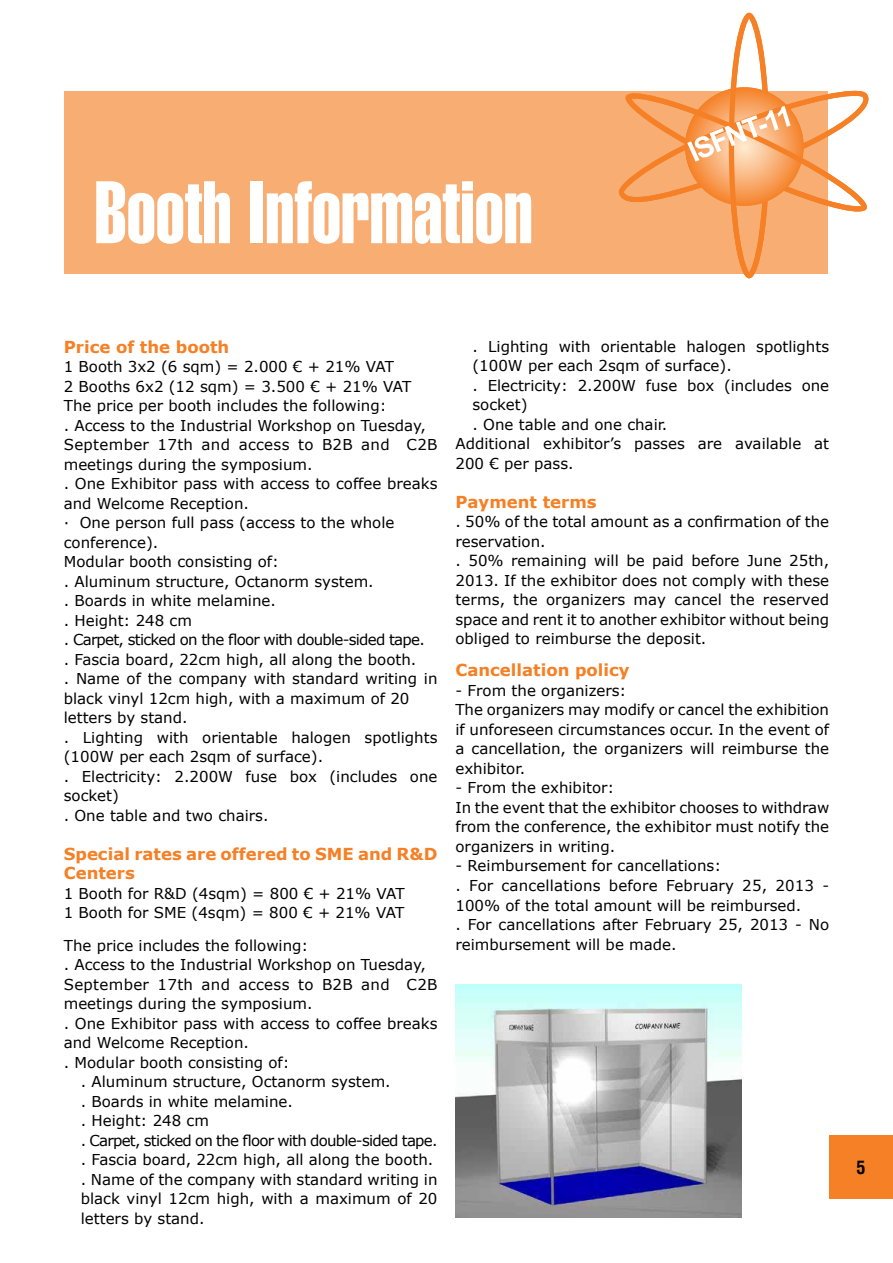
<style>
.page{position:relative;width:893px;height:1263px;background:#fff}
.page>*{position:absolute;margin:0;border:0;box-sizing:border-box;transform-origin:0 0}
.t1{font:87px "Helvetica LT Std Extra Comp";color:#fff}
.t2{font:700 condensed 18px "Helvetica LT Std";color:#000}
.t3{font:700 16.5px/19.5px "Verdana";color:#f58025}
.t4{font:15px/19.5px "Verdana";color:#000}
.t5{font:15px "Verdana";letter-spacing:-.05em;color:#000}
.t6{font:15px "Verdana";letter-spacing:.02em;color:#000}
</style>
<div class="page">
<div style="left:829px;top:1135px;width:64px;height:64px;background:#f58025"></div>
<div style="left:65px;top:91px;width:763px;height:183px;background:#f8ad73"></div>
<svg style="left:618px;top:13px;width:251px;height:265px"></svg>
<svg style="left:682px;top:87px;width:124px;height:121px"></svg>
<img style="left:455px;top:984px;width:286px;height:234px">
<h1 class="t1" style="left:95px;top:160px;width:440px">Booth Information</h1>
<p class="t3" style="left:64px;top:336px;width:167px">Price of the booth</p>
<p class="t4" style="left:64px;top:357px;width:375px">1 Booth 3x2 (6 sqm) = 2.000 € + 21% VAT<br>2 Booths 6x2 (12 sqm) = 3.500 € + 21% VAT The price per booth includes the following:<br>. Access to the Industrial Workshop on Tuesday, September 17th and access to B2B and C2B meetings during the symposium.<br>. One Exhibitor pass with access to coffee breaks and Welcome Reception.<br>· One person full pass (access to the whole conference).<br>Modular booth consisting of:<br>. Aluminum structure, Octanorm system.<br>. Boards in white melamine.<br>. Height: 248 cm<br>. Carpet, sticked on the floor with double-sided tape.<br>. Fascia board, 22cm high, all along the booth.<br>. Name of the company with standard writing in black vinyl 12cm high, with a maximum of 20 letters by stand.<br>. Lighting with orientable halogen spotlights (100W per each 2sqm of surface).<br>. Electricity: 2.200W fuse box (includes one socket)<br>. One table and two chairs.</p>
<p class="t3" style="left:64px;top:843px;width:375px">Special rates are offered to SME and R&amp;D<br>Centers</p>
<p class="t4" style="left:64px;top:883px;width:343px">1 Booth for R&amp;D (4sqm) = 800 € + 21% VAT<br>1 Booth for SME (4sqm) = 800 € + 21% VAT</p>
<p class="t4" style="left:64px;top:935px;width:246px">The price includes the following:</p>
<p class="t4" style="left:64px;top:954px;width:364px">. Access to the Industrial Workshop on Tuesday,</p>
<p class="t6" style="left:64px;top:975px;width:375px">September 17th and access to B2B and C2B</p>
<p class="t4" style="left:64px;top:993px;width:250px">meetings during the symposium.</p>
<p class="t4" style="left:64px;top:1013px;width:375px">. One Exhibitor pass with access to coffee breaks</p>
<p class="t4" style="left:64px;top:1032px;width:187px">and Welcome Reception.</p>
<p class="t4" style="left:64px;top:1052px;width:227px">. Modular booth consisting of:</p>
<p class="t4" style="left:81px;top:1071px;width:311px">. Aluminum structure, Octanorm system.</p>
<p class="t4" style="left:81px;top:1091px;width:214px">. Boards in white melamine.</p>
<p class="t4" style="left:81px;top:1110px;width:130px">. Height: 248 cm</p>
<p class="t5" style="left:81px;top:1131px;width:358px">. Carpet, sticked on the floor with double-sided tape.</p>
<p class="t4" style="left:81px;top:1149px;width:354px">. Fascia board, 22cm high, all along the booth.</p>
<p class="t4" style="left:81px;top:1169px;width:358px">. Name of the company with standard writing in</p>
<p class="t4" style="left:81px;top:1188px;width:358px">black vinyl 12cm high, with a maximum of 20</p>
<p class="t4" style="left:81px;top:1208px;width:125px">letters by stand.</p>
<p class="t4" style="left:472px;top:336px;width:358px">. Lighting with orientable halogen spotlights</p>
<p class="t4" style="left:472px;top:355px;width:261px">(100W per each 2sqm of surface).</p>
<p class="t4" style="left:472px;top:375px;width:358px">. Electricity: 2.200W fuse box (includes one</p>
<p class="t4" style="left:472px;top:394px;width:57px">socket)</p>
<p class="t4" style="left:472px;top:414px;width:196px">. One table and one chair.</p>
<p class="t4" style="left:455px;top:433px;width:375px">Additional exhibitor’s passes are available at</p>
<p class="t4" style="left:455px;top:453px;width:120px">200 € per pass.</p>
<p class="t3" style="left:455px;top:491px;width:143px">Payment terms</p>
<p class="t4" style="left:455px;top:511px;width:375px">. 50% of the total amount as a confirmation of the reservation.<br>. 50% remaining will be paid before June 25th, 2013. If the exhibitor does not comply with these terms, the organizers may cancel the reserved space and rent it to another exhibitor without being obliged to reimburse the deposit.</p>
<p class="t3" style="left:455px;top:660px;width:176px">Cancellation policy</p>
<p class="t4" style="left:455px;top:680px;width:375px">- From the organizers:<br>The organizers may modify or cancel the exhibition if unforeseen circumstances occur. In the event of a cancellation, the organizers will reimburse the exhibitor.</p>
<p class="t4" style="left:455px;top:778px;width:375px">- From the exhibitor:<br>In the event that the exhibitor chooses to withdraw from the conference, the exhibitor must notify the organizers in writing.</p>
<p class="t4" style="left:455px;top:856px;width:375px">- Reimbursement for cancellations:<br>. For cancellations before February 25, 2013 - 100% of the total amount will be reimbursed.<br>. For cancellations after February 25, 2013 - No reimbursement will be made.</p>
<p class="t2" style="left:857px;top:1156px;width:10px">5</p>
</div>
